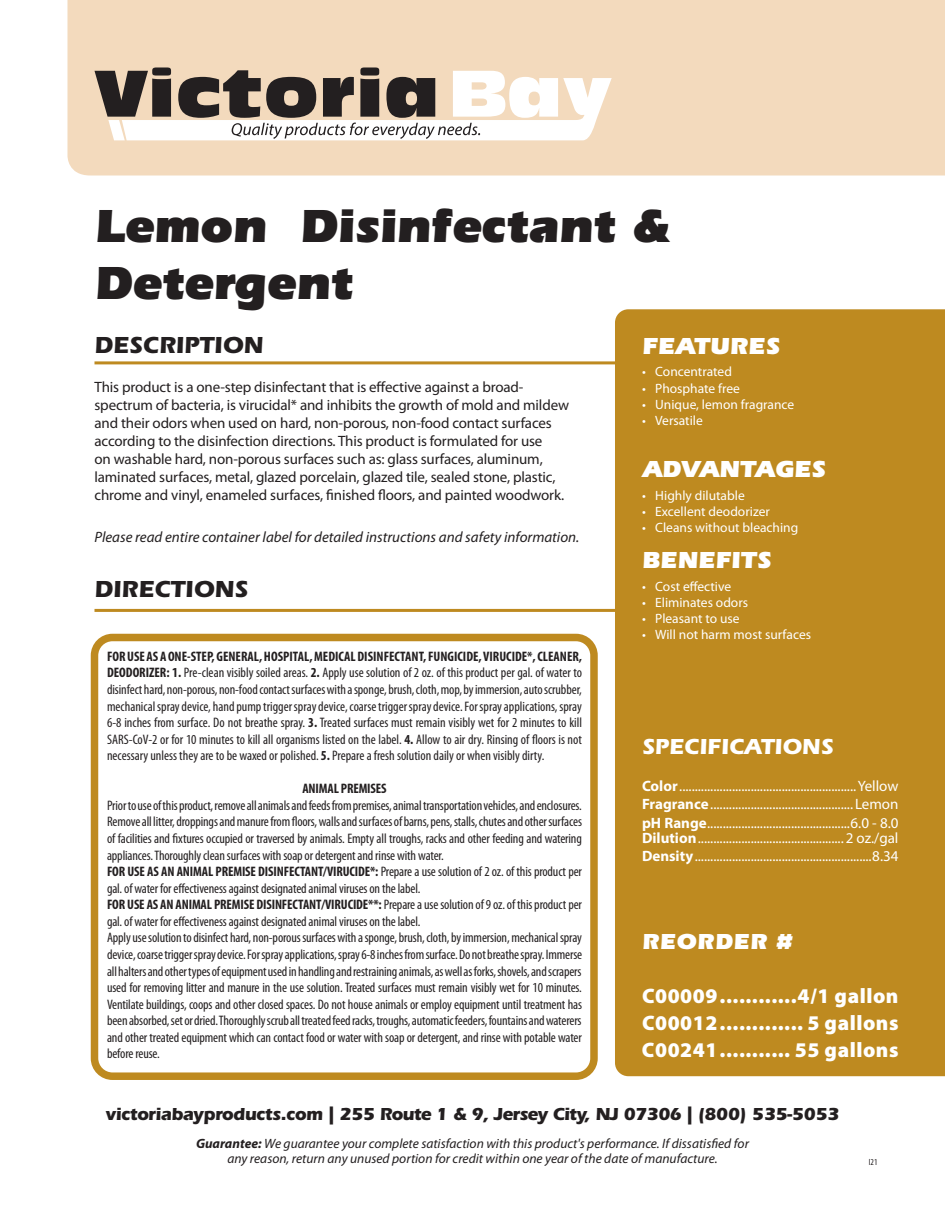
<style>
.page{position:relative;width:945px;height:1215px;background:#fff}
.page>*{position:absolute;margin:0;border:0;box-sizing:border-box;transform-origin:0 0}
.t1{font:900 48px/57.6px "Itc Eras";letter-spacing:-.01em;color:#231f20}
.t2{font:900 24px "Itc Eras";color:#fff}
.t3{font:700 24px "Itc Eras";color:#231f20}
.t4{font:700 22.5px "Itc Eras";color:#fff}
.t5{font:900 22.5px "Itc Eras";letter-spacing:.025em;color:#fff}
.t6{font:900 21px "Myriad Pro";letter-spacing:.025em;color:#fff}
.t7{font:700 18px "Itc Eras";letter-spacing:-.025em;color:#231f20}
.Body_text{font:15px/18px "Myriad Pro";letter-spacing:-.01em;color:#231f20}
.t8{font:15px/15px "Myriad Pro";color:#fff}
.Body_text-2{font:italic 15px "Myriad Pro";color:#231f20}
.t9{font:condensed 13.8px/16.5px "Myriad Pro";letter-spacing:-.01em;color:#231f20;text-align:justify}
.t10{font:700 condensed 13.8px "Myriad Pro";letter-spacing:-.01em;color:#231f20}
.t11{font:13.5px "Myriad Pro";color:#fff}
.t12{font:italic 13.5px/15px "Myriad Pro";color:#231f20;text-align:center}
.t13{font:condensed 9px "Myriad Pro";color:#231f20}
.s1{font-weight:700}
</style>
<div class="page">
<div style="left:68px;top:0;width:877px;height:176px;background:#f3dabd"></div>
<div style="left:615px;top:309px;width:330px;height:767px;background:#be8a20"></div>
<div style="left:91px;top:634px;width:507px;height:446px;border:8px solid #be8a20;border-radius:18px"></div>
<svg style="left:95px;top:67px;width:517px;height:73px"></svg>
<hr style="left:94px;top:609px;width:521px;height:3px;background:#be8a20">
<hr style="left:94px;top:361px;width:521px;height:3px;background:#be8a20">
<p class="t1" style="left:94px;top:197px;width:577px">Lemon Disinfectant &amp;<br>Detergent</p>
<p class="t3" style="left:94px;top:331px;width:171px">DESCRIPTION</p>
<p class="Body_text" style="left:94px;top:378px;width:476px">This product is a one-step disinfectant that is effective against a broad&shy;spectrum of bacteria, is virucidal* and inhibits the growth of mold and mildew and their odors when used on hard, non-porous, non-food contact surfaces according to the disinfection directions. This product is formulated for use<br>on washable hard, non-porous surfaces such as: glass surfaces, aluminum, laminated surfaces, metal, glazed porcelain, glazed tile, sealed stone, plastic, chrome and vinyl, enameled surfaces, finished floors, and painted woodwork.</p>
<p class="Body_text-2" style="left:94px;top:528px;width:486px">Please read entire container label for detailed instructions and safety information.</p>
<p class="t3" style="left:94px;top:575px;width:155px">DIRECTIONS</p>
<p class="t2" style="left:642px;top:332px;width:140px">FEATURES</p>
<p class="t11" style="left:642px;top:364px;width:92px">• Concentrated</p>
<p class="t11" style="left:642px;top:380px;width:99px">• Phosphate free</p>
<p class="t11" style="left:642px;top:396px;width:154px">• Unique, lemon fragrance</p>
<p class="t11" style="left:642px;top:412px;width:62px">• Versatile</p>
<p class="t2" style="left:642px;top:455px;width:185px">ADVANTAGES</p>
<p class="t11" style="left:642px;top:487px;width:104px">• Highly dilutable</p>
<p class="t11" style="left:642px;top:503px;width:129px">• Excellent deodorizer</p>
<p class="t11" style="left:642px;top:519px;width:158px">• Cleans without bleaching</p>
<p class="t2" style="left:642px;top:546px;width:131px">BENEFITS</p>
<p class="t11" style="left:642px;top:578px;width:91px">• Cost effective</p>
<p class="t11" style="left:642px;top:594px;width:108px">• Eliminates odors</p>
<p class="t11" style="left:642px;top:610px;width:99px">• Pleasant to use</p>
<p class="t11" style="left:642px;top:626px;width:171px">• Will not harm most surfaces</p>
<p class="t9" style="left:107px;top:648px;width:477px"><span class="s1">FOR USE AS A ONE-STEP, GENERAL, HOSPITAL, MEDICAL DISINFECTANT, FUNGICIDE, VIRUCIDE*, CLEANER, DEODORIZER: 1.</span> Pre-clean visibly soiled areas. <span class="s1">2.</span> Apply use solution of 2 oz. of this product per gal. of water to disinfect hard, non-porous, non-food contact surfaces with a sponge, brush, cloth, mop, by immersion, auto scrubber, mechanical spray device, hand pump trigger spray device, coarse trigger spray device. For spray applications, spray 6-8 inches from surface. Do not breathe spray. <span class="s1">3.</span> Treated surfaces must remain visibly wet for 2 minutes to kill SARS-CoV-2 or for 10 minutes to kill all organisms listed on the label. <span class="s1">4.</span> Allow to air dry. Rinsing of floors is not necessary unless they are to be waxed or polished. <span class="s1">5.</span> Prepare a fresh solution daily or when visibly dirty.</p>
<p class="t10" style="left:302px;top:780px;width:86px">ANIMAL PREMISES</p>
<p class="t9" style="left:107px;top:797px;width:476px">Prior to use of this product, remove all animals and feeds from premises, animal transportation vehicles, and enclosures.<br>Remove all litter, droppings and manure from floors, walls and surfaces of barns, pens, stalls, chutes and other surfaces of facilities and fixtures occupied or traversed by animals. Empty all troughs, racks and other feeding and watering appliances. Thoroughly clean surfaces with soap or detergent and rinse with water.</p>
<p class="t9" style="left:107px;top:863px;width:476px"><span class="s1">FOR USE AS AN ANIMAL PREMISE DISINFECTANT/VIRUCIDE*:</span> Prepare a use solution of 2 oz. of this product per gal. of water for effectiveness against designated animal viruses on the label.</p>
<p class="t9" style="left:107px;top:896px;width:476px"><span class="s1">FOR USE AS AN ANIMAL PREMISE DISINFECTANT/VIRUCIDE**:</span> Prepare a use solution of 9 oz. of this product per gal. of water for effectiveness against designated animal viruses on the label.</p>
<p class="t9" style="left:107px;top:929px;width:477px">Apply use solution to disinfect hard, non-porous surfaces with a sponge, brush, cloth, by immersion, mechanical spray device, coarse trigger spray device. For spray applications, spray 6-8 inches from surface. Do not breathe spray. Immerse all halters and other types of equipment used in handling and restraining animals, as well as forks, shovels, and scrapers used for removing litter and manure in the use solution. Treated surfaces must remain visibly wet for 10 minutes.<br>Ventilate buildings, coops and other closed spaces. Do not house animals or employ equipment until treatment has been absorbed, set or dried. Thoroughly scrub all treated feed racks, troughs, automatic feeders, fountains and waterers and other treated equipment which can contact food or water with soap or detergent, and rinse with potable water before reuse.</p>
<p class="t4" style="left:642px;top:733px;width:193px">SPECIFICATIONS</p>
<p class="t8" style="left:642px;top:778px;width:258px"><span class="s1">Color</span>.........................................................Yellow</p>
<p class="t8" style="left:642px;top:796px;width:258px"><span class="s1">Fragrance</span>.............................................. Lemon</p>
<p class="t8" style="left:642px;top:815px;width:258px"><span class="s1">pH Range</span>..............................................6.0 - 8.0<br><span class="s1">Dilution</span>...............................................2 oz./gal</p>
<p class="t8" style="left:642px;top:848px;width:258px"><span class="s1">Density</span>.........................................................8.34</p>
<p class="t5" style="left:642px;top:929px;width:152px">REORDER #</p>
<p class="t6" style="left:642px;top:984px;width:258px">C00009............4/1 gallon</p>
<p class="t6" style="left:642px;top:1011px;width:258px">C00012............. 5 gallons</p>
<p class="t6" style="left:642px;top:1038px;width:258px">C00241........... 55 gallons</p>
<p class="t7" style="left:106px;top:1104px;width:735px">victoriabayproducts.com | 255 Route 1 &amp; 9, Jersey City, NJ 07306 | (800) 535-5053</p>
<p class="t12" style="left:196px;top:1136px;width:554px"><span class="s1">Guarantee:</span> We guarantee your complete satisfaction with this product's performance. If dissatisfied for any reason, return any unused portion for credit within one year of the date of manufacture.</p>
<p class="t13" style="left:869px;top:1156px;width:10px">I21</p>
</div>
